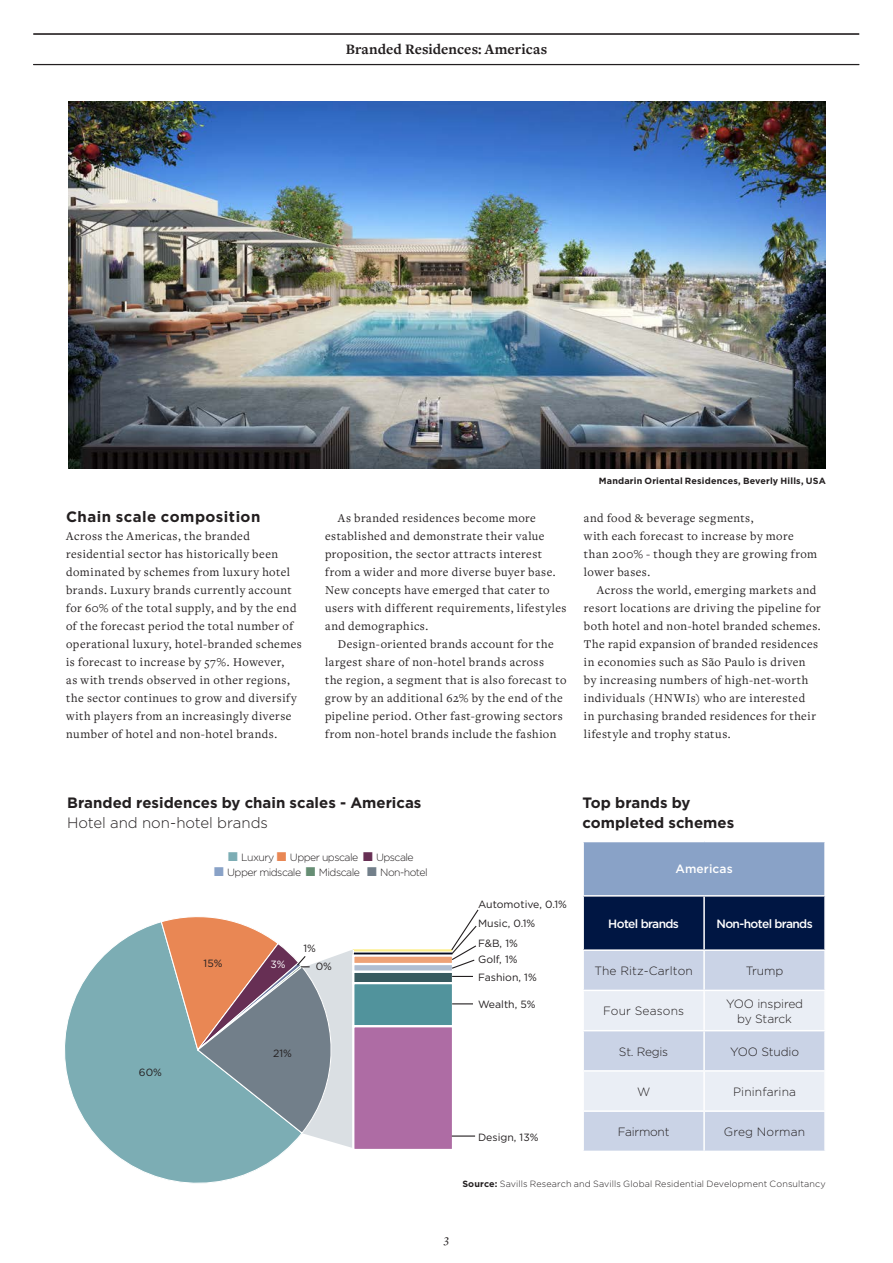
<style>
.page{position:relative;width:893px;height:1263px;background:#fff}
.page>*{position:absolute;margin:0;border:0;box-sizing:border-box;transform-origin:0 0}
.Spotlight_Box_Title{font:700 15px/19.5px "Gotham";color:#231f20}
.Spotlight_Page_2_Slu{font:700 15px "Freight Text Pro";letter-spacing:.005em;color:#231f20}
.Spotlight_Body_Freig{font:700 15px "Gotham";letter-spacing:.03em;color:#231f20}
.Spotlight_Body_Freig-2{font:12.3px/18px "Freight Text Pro";letter-spacing:.04em;color:#231f20}
.H_GraphLabels{font:300 12px "Gotham";letter-spacing:-.01em;color:#231f20}
.H_GraphLabels-2{font:300 12px "Gotham";letter-spacing:.01em;color:#231f20}
.H_GraphLabels-3{font:500 12px "Gotham";letter-spacing:-.05em;color:#fff}
.H_GraphLabels-4{font:500 12px "Gotham";letter-spacing:.01em;color:#fff}
.t1{font:italic 12px "Freight Text Pro";color:#231f20}
.t2{font:10.5px "Gotham";color:#231f20}
.t3{font:300 10.5px "Gotham";letter-spacing:-.05em;color:#231f20}
.t4{font:10.5px "Gotham";color:#fff}
.MiM_Credit_Right{font:300 9px "Gotham";letter-spacing:.015em;color:#231f20}
.MiM_Credit_Right-2{font:700 9px "Gotham";letter-spacing:.02em;color:#231f20}
.s1{font-weight:300}
.s2{color:#7cadb4}
.s3{color:#e98754}
.s4{color:#672f54}
.s5{color:#89a2c7}
.s6{color:#668e74}
.s7{color:#727f8a}
.s8{font-weight:700}
</style>
<div class="page">
<svg style="left:65px;top:922px;width:222px;height:262px"></svg>
<hr style="left:353px;top:952px;width:100px;height:3px;background:#050b20">
<div style="left:353px;top:951px;width:100px;height:5px;border:1px solid #fff"></div>
<div style="left:352px;top:954px;width:102px;height:11px;background:#eea276"></div>
<div style="left:353px;top:955px;width:100px;height:9px;border:1px solid #fff"></div>
<svg style="left:352px;top:963px;width:102px;height:10px"></svg>
<div style="left:353px;top:963px;width:100px;height:9px;border:1px solid #fff"></div>
<div style="left:352px;top:971px;width:102px;height:13px;background:#375a5f"></div>
<div style="left:353px;top:971px;width:100px;height:13px;border:1px solid #fff"></div>
<div style="left:352px;top:982px;width:102px;height:45px;background:#51939c;border:2px solid #fff"></div>
<div style="left:353px;top:982px;width:100px;height:45px;border:1px solid #fff"></div>
<div style="left:352px;top:1025px;width:102px;height:126px;background:#ae6ca4;border:2px solid #fff"></div>
<div style="left:353px;top:1026px;width:100px;height:124px;border:1px solid #fff"></div>
<svg style="left:452px;top:1135px;width:23px;height:1px"></svg>
<svg style="left:452px;top:1003px;width:21px;height:1px"></svg>
<svg style="left:452px;top:976px;width:21px;height:1px"></svg>
<svg style="left:450px;top:909px;width:29px;height:61px"></svg>
<div style="left:583px;top:841px;width:242px;height:55px;background:#89a2c7"></div>
<div style="left:584px;top:896px;width:240px;height:53px;background:#001643"></div>
<div style="left:584px;top:951px;width:240px;height:200px;background:#cad3e6"></div>
<svg style="left:584px;top:991px;width:240px;height:119px;background:#dfe5f0"></svg>
<hr style="left:703px;top:991px;width:2px;height:39px;background:#fff">
<hr style="left:582px;top:990px;width:122px;height:1px;background:#fff">
<hr style="left:703px;top:951px;width:2px;height:39px;background:#fff">
<hr style="left:704px;top:990px;width:122px;height:1px;background:#fff">
<hr style="left:582px;top:841px;width:122px;height:1px;background:#fff">
<hr style="left:582px;top:842px;width:2px;height:53px;background:#fff">
<hr style="left:704px;top:841px;width:122px;height:1px;background:#fff">
<hr style="left:582px;top:895px;width:122px;height:1px;background:#fff">
<hr style="left:704px;top:895px;width:122px;height:1px;background:#fff">
<hr style="left:703px;top:896px;width:2px;height:53px;background:#fff">
<hr style="left:824px;top:842px;width:2px;height:53px;background:#fff">
<hr style="left:582px;top:1030px;width:122px;height:1px;background:#fff">
<hr style="left:704px;top:1030px;width:122px;height:1px;background:#fff">
<hr style="left:703px;top:1031px;width:2px;height:39px;background:#fff">
<hr style="left:703px;top:1112px;width:2px;height:39px;background:#fff">
<hr style="left:582px;top:1070px;width:122px;height:2px;background:#fff">
<hr style="left:582px;top:1110px;width:122px;height:2px;background:#fff">
<hr style="left:704px;top:1070px;width:122px;height:2px;background:#fff">
<hr style="left:703px;top:1072px;width:2px;height:38px;background:#fff">
<hr style="left:704px;top:1110px;width:122px;height:2px;background:#fff">
<svg style="left:160px;top:917px;width:193px;height:231px;background:#a8a5a3"></svg>
<img style="left:68px;top:101px;width:758px;height:367px">
<hr style="left:33px;top:64px;width:826px;height:1px;background:#231f20">
<hr style="left:33px;top:33px;width:826px;height:2px;background:#231f20">
<p class="Spotlight_Page_2_Slu" style="left:346px;top:40px;width:203px">Branded Residences: Americas</p>
<p class="Spotlight_Body_Freig" style="left:66px;top:507px;width:196px">Chain scale composition</p>
<p class="Spotlight_Body_Freig-2" style="left:66px;top:527px;width:237px">Across the Americas, the branded residential sector has historically been dominated by schemes from luxury hotel brands. Luxury brands currently account for 60% of the total supply, and by the end of the forecast period the total number of operational luxury, hotel-branded schemes is forecast to increase by 57%. However,<br>as with trends observed in other regions, the sector continues to grow and diversify with players from an increasingly diverse number of hotel and non-hotel brands.</p>
<p class="Spotlight_Body_Freig-2" style="left:325px;top:509px;width:243px;text-indent:13px">As branded residences become more established and demonstrate their value proposition, the sector attracts interest from a wider and more diverse buyer base.<br>New concepts have emerged that cater to users with different requirements, lifestyles and demographics.</p>
<p class="Spotlight_Body_Freig-2" style="left:325px;top:635px;width:243px;text-indent:13px">Design-oriented brands account for the largest share of non-hotel brands across<br>the region, a segment that is also forecast to grow by an additional 62% by the end of the pipeline period. Other fast-growing sectors from non-hotel brands include the fashion</p>
<p class="MiM_Credit_Right-2" style="left:599px;top:475px;width:229px">Mandarin Oriental Residences, Beverly Hills, USA</p>
<p class="Spotlight_Body_Freig-2" style="left:584px;top:509px;width:235px">and food &amp; beverage segments,<br>with each forecast to increase by more than 200% - though they are growing from lower bases.</p>
<p class="Spotlight_Body_Freig-2" style="left:584px;top:581px;width:238px;text-indent:13px">Across the world, emerging markets and resort locations are driving the pipeline for both hotel and non-hotel branded schemes.<br>The rapid expansion of branded residences in economies such as São Paulo is driven by increasing numbers of high-net-worth individuals (HNWIs) who are interested<br>in purchasing branded residences for their lifestyle and trophy status.</p>
<p class="Spotlight_Box_Title" style="left:67px;top:793px;width:356px">Branded residences by chain scales - Americas<br><span class="s1">Hotel and non-hotel brands</span></p>
<p class="Spotlight_Box_Title" style="left:582px;top:793px;width:153px">Top brands by completed schemes</p>
<p class="t2" style="left:139px;top:1065px;width:25px">60%</p>
<p class="t3" style="left:228px;top:851px;width:187px"><span class="s2">■</span> Luxury <span class="s3">■</span> Upper upscale <span class="s4">■</span> Upscale</p>
<p class="t3" style="left:214px;top:866px;width:215px"><span class="s5">■</span> Upper midscale <span class="s6">■</span> Midscale <span class="s7">■</span> Non-hotel</p>
<p class="t2" style="left:204px;top:956px;width:20px">15%</p>
<p class="t4" style="left:270px;top:958px;width:17px">3%</p>
<p class="t2" style="left:303px;top:942px;width:14px">1%</p>
<p class="t2" style="left:316px;top:959px;width:18px">0%</p>
<p class="t2" style="left:273px;top:1047px;width:20px">21%</p>
<p class="t2" style="left:478px;top:898px;width:90px">Automotive, 0.1%</p>
<p class="t2" style="left:478px;top:917px;width:59px">Music, 0.1%</p>
<p class="t2" style="left:478px;top:937px;width:41px">F&amp;B, 1%</p>
<p class="t2" style="left:478px;top:953px;width:41px">Golf, 1%</p>
<p class="t2" style="left:478px;top:971px;width:60px">Fashion, 1%</p>
<p class="t2" style="left:478px;top:997px;width:59px">Wealth, 5%</p>
<p class="t2" style="left:478px;top:1131px;width:62px">Design, 13%</p>
<p class="H_GraphLabels-4" style="left:675px;top:861px;width:59px">Americas</p>
<p class="H_GraphLabels-3" style="left:608px;top:916px;width:72px">Hotel brands</p>
<p class="H_GraphLabels-3" style="left:716px;top:916px;width:98px">Non-hotel brands</p>
<p class="H_GraphLabels-2" style="left:594px;top:963px;width:100px">The Ritz-Carlton</p>
<p class="H_GraphLabels" style="left:746px;top:963px;width:39px">Trump</p>
<p class="H_GraphLabels-2" style="left:603px;top:1003px;width:82px">Four Seasons</p>
<p class="H_GraphLabels" style="left:726px;top:996px;width:79px">YOO inspired</p>
<p class="H_GraphLabels" style="left:737px;top:1011px;width:56px">by Starck</p>
<p class="H_GraphLabels" style="left:619px;top:1044px;width:51px">St. Regis</p>
<p class="H_GraphLabels" style="left:730px;top:1044px;width:71px">YOO Studio</p>
<p class="H_GraphLabels" style="left:637px;top:1084px;width:15px">W</p>
<p class="H_GraphLabels-2" style="left:733px;top:1084px;width:64px">Pininfarina</p>
<p class="H_GraphLabels" style="left:618px;top:1124px;width:53px">Fairmont</p>
<p class="H_GraphLabels-2" style="left:724px;top:1124px;width:83px">Greg Norman</p>
<p class="MiM_Credit_Right" style="left:462px;top:1178px;width:365px"><span class="s8">Source:</span> Savills Research and Savills Global Residential Development Consultancy</p>
<p class="t1" style="left:444px;top:1231px;width:6px">3</p>
</div>
